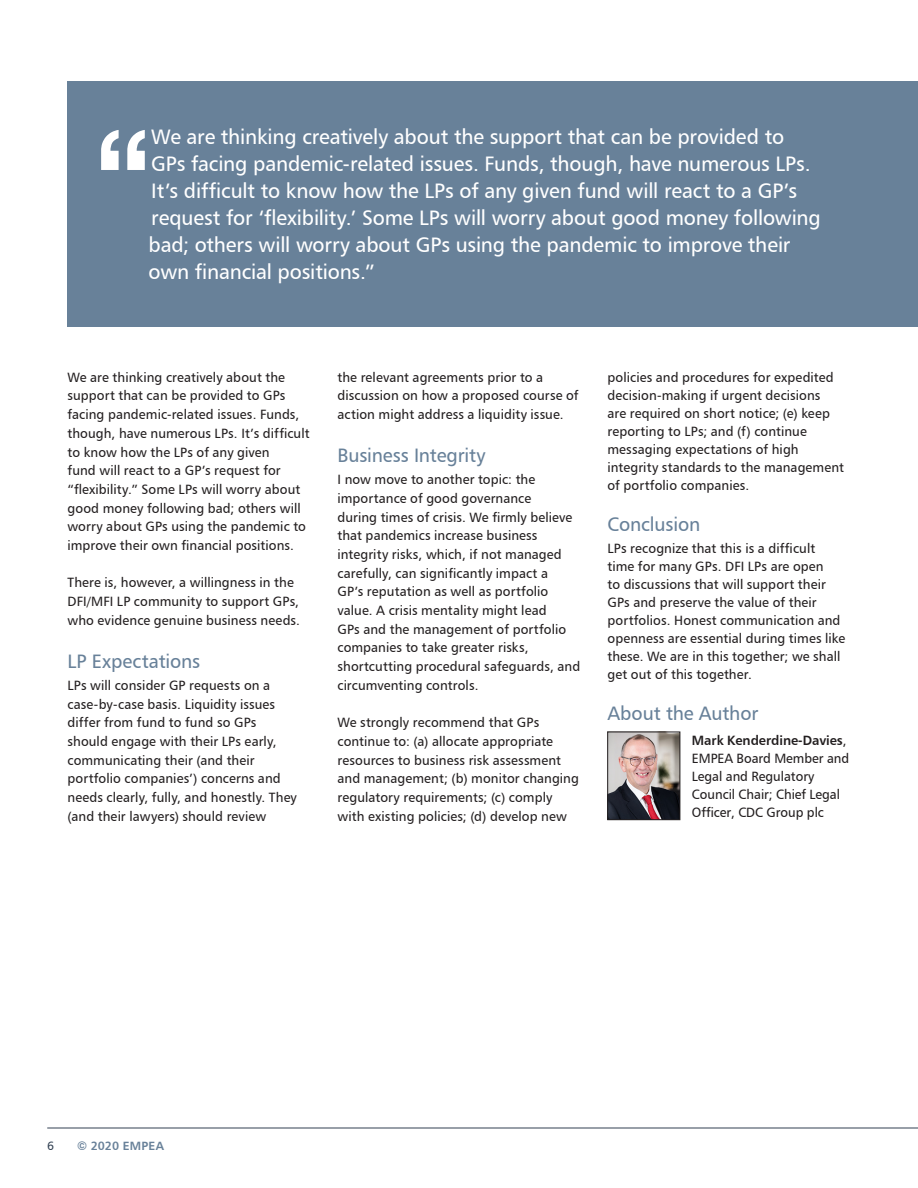
<style>
.page{position:relative;width:918px;height:1188px;background:#fff}
.page>*{position:absolute;margin:0;border:0;box-sizing:border-box;transform-origin:0 0}
.Pull_Quote{font:700 124.8px "Helvetica Neue";color:#fff}
.Pull_Quote-2{font:21px/27px "Humanist 777 BT Roman B";letter-spacing:-.01em;color:#fff}
.Humanist_Subhead{font:19.5px "Humanist 777 BT Roman B";letter-spacing:-.005em;color:#688199}
.Body_Copy{font:19.5px "Humanist 777 BT Roman B";letter-spacing:-.005em;color:#688199}
.Body_Copy-2{font:13.5px/18.8px "Humanist 777 BT Roman B";letter-spacing:.005em;color:#231f20}
.t1{font:12px "Humanist 777 BT Bold B";letter-spacing:.015em;color:#688199}
.t2{font:12px "Humanist 777 BT Roman B";color:#324153}
.s1{font-family:"Humanist 777 BT Bold B"}
</style>
<div class="page">
<hr style="left:47px;top:1128px;width:871px;height:1px;background:#324153">
<div style="left:68px;top:81px;width:850px;height:245px;background:#688199"></div>
<img style="left:610px;top:734px;width:68px;height:84px">
<div style="left:608px;top:732px;width:72px;height:88px;border:1px solid #231f20"></div>
<p class="Pull_Quote" style="left:94px;top:77px;width:58px">“</p>
<p class="Pull_Quote-2" style="left:148px;top:123px;width:674px">We are thinking creatively about the support that can be provided to GPs facing pandemic-related issues. Funds, though, have numerous LPs.<br>It’s difficult to know how the LPs of any given fund will react to a GP’s request for ‘flexibility.’ Some LPs will worry about good money following bad; others will worry about GPs using the pandemic to improve their own financial positions.”</p>
<p class="Body_Copy-2" style="left:68px;top:367px;width:244px">We are thinking creatively about the support that can be provided to GPs facing pandemic-related issues. Funds, though, have numerous LPs. It’s difficult to know how the LPs of any given<br>fund will react to a GP’s request for “flexibility.” Some LPs will worry about good money following bad; others will worry about GPs using the pandemic to improve their own financial positions.</p>
<p class="Body_Copy-2" style="left:68px;top:573px;width:234px">There is, however, a willingness in the<br>DFI/MFI LP community to support GPs, who evidence genuine business needs.</p>
<p class="Humanist_Subhead" style="left:68px;top:649px;width:134px">LP Expectations</p>
<p class="Body_Copy-2" style="left:68px;top:676px;width:231px">LPs will consider GP requests on a case-by-case basis. Liquidity issues differ from fund to fund so GPs should engage with their LPs early, communicating their (and their portfolio companies’) concerns and needs clearly, fully, and honestly. They (and their lawyers) should review</p>
<p class="Body_Copy-2" style="left:338px;top:367px;width:243px">the relevant agreements prior to a discussion on how a proposed course of action might address a liquidity issue.</p>
<p class="Humanist_Subhead" style="left:338px;top:443px;width:150px">Business Integrity</p>
<p class="Body_Copy-2" style="left:338px;top:470px;width:244px">I now move to another topic: the importance of good governance<br>during times of crisis. We firmly believe that pandemics increase business integrity risks, which, if not managed carefully, can significantly impact a<br>GP’s reputation as well as portfolio value. A crisis mentality might lead<br>GPs and the management of portfolio companies to take greater risks, shortcutting procedural safeguards, and circumventing controls.</p>
<p class="Body_Copy-2" style="left:338px;top:713px;width:243px">We strongly recommend that GPs continue to: (a) allocate appropriate resources to business risk assessment and management; (b) monitor changing regulatory requirements; (c) comply with existing policies; (d) develop new</p>
<p class="Body_Copy-2" style="left:608px;top:368px;width:238px;line-height:18px">policies and procedures for expedited decision-making if urgent decisions<br>are required on short notice; (e) keep reporting to LPs; and (f) continue messaging expectations of high integrity standards to the management of portfolio companies.</p>
<p class="Humanist_Subhead" style="left:608px;top:512px;width:94px">Conclusion</p>
<p class="Body_Copy-2" style="left:608px;top:539px;width:239px;line-height:18px">LPs recognize that this is a difficult time for many GPs. DFI LPs are open<br>to discussions that will support their GPs and preserve the value of their portfolios. Honest communication and openness are essential during times like these. We are in this together; we shall get out of this together.</p>
<p class="Body_Copy" style="left:608px;top:701px;width:152px">About the Author</p>
<p class="Body_Copy-2" style="left:692px;top:731px;width:159px;line-height:18px"><span class="s1">Mark Kenderdine-Davies</span>,<br>EMPEA Board Member and<br>Legal and Regulatory<br>Council Chair; Chief Legal<br>Officer, CDC Group plc</p>
<p class="t2" style="left:47px;top:1138px;width:8px">6</p>
<p class="t1" style="left:77px;top:1138px;width:88px">© 2020 EMPEA</p>
</div>
